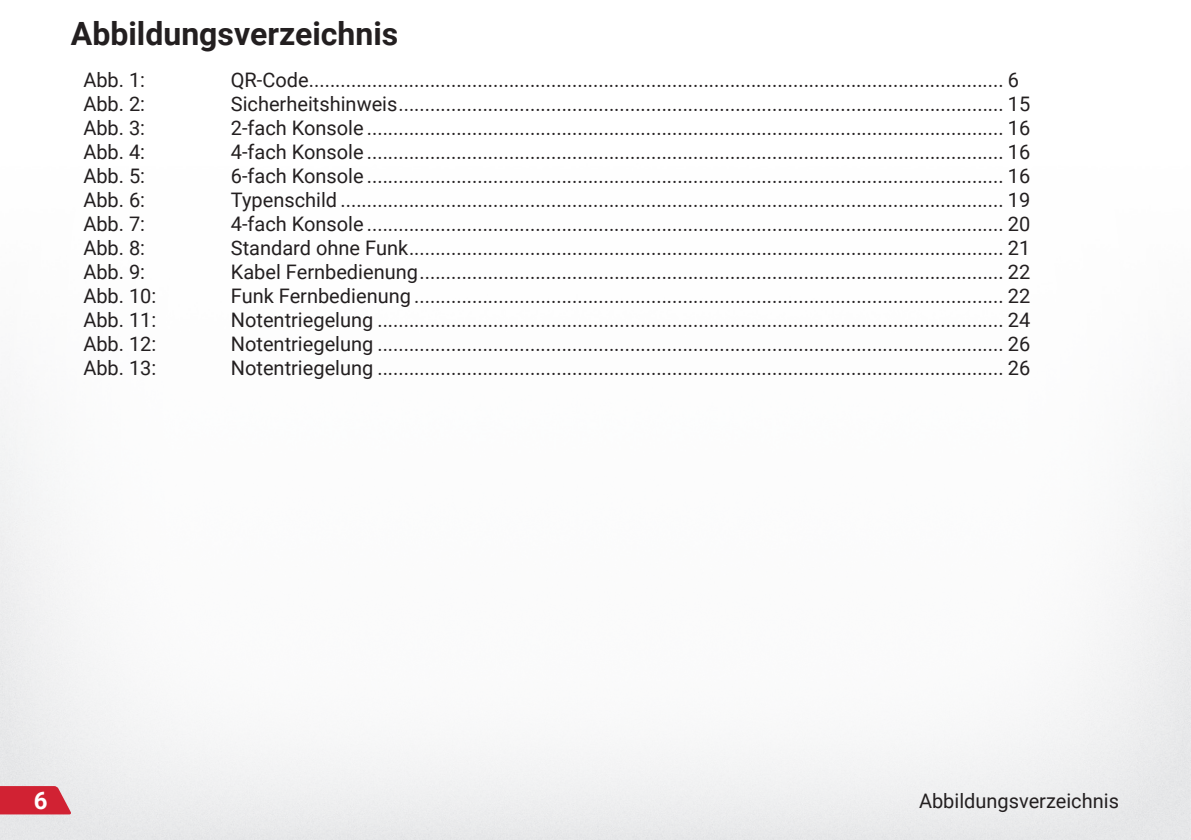
<style>
.page{position:relative;width:1191px;height:840px;background:#fff}
.page>*{position:absolute;margin:0;border:0;box-sizing:border-box;transform-origin:0 0}
.Kapitel-Überschrift{font:700 32px "Roboto";color:#231f20}
.t1{font:700 24px "Roboto";color:#fff}
.t2{font:20px "Roboto";color:#231f20}
</style>
<div class="page">
<svg style="left:1190px;top:731px;width:1px;height:108px"></svg>
<svg style="left:0;top:785px;width:71px;height:29px;background:#d33b4a"></svg>
<p class="Kapitel-Überschrift" style="left:71px;top:11px;width:329px">Abbildungsverzeichnis</p>
<p class="t2" style="left:83px;top:66px;width:63px">Abb. 1:</p>
<p class="t2" style="left:231px;top:66px;width:789px">QR-Code.................................................................................................................................... 6</p>
<p class="t2" style="left:83px;top:90px;width:63px">Abb. 2:</p>
<p class="t2" style="left:231px;top:90px;width:801px">Sicherheitshinweis................................................................................................................... 15</p>
<p class="t2" style="left:83px;top:114px;width:63px">Abb. 3:</p>
<p class="t2" style="left:231px;top:114px;width:801px">2-fach Konsole ......................................................................................................................... 16</p>
<p class="t2" style="left:83px;top:138px;width:63px">Abb. 4:</p>
<p class="t2" style="left:231px;top:138px;width:801px">4-fach Konsole ......................................................................................................................... 16</p>
<p class="t2" style="left:83px;top:162px;width:63px">Abb. 5:</p>
<p class="t2" style="left:231px;top:162px;width:801px">6-fach Konsole ......................................................................................................................... 16</p>
<p class="t2" style="left:83px;top:186px;width:63px">Abb. 6:</p>
<p class="t2" style="left:231px;top:186px;width:801px">Typenschild .............................................................................................................................. 19</p>
<p class="t2" style="left:83px;top:210px;width:63px">Abb. 7:</p>
<p class="t2" style="left:231px;top:210px;width:801px">4-fach Konsole ......................................................................................................................... 20</p>
<p class="t2" style="left:83px;top:234px;width:63px">Abb. 8:</p>
<p class="t2" style="left:231px;top:234px;width:801px">Standard ohne Funk................................................................................................................. 21</p>
<p class="t2" style="left:83px;top:258px;width:63px">Abb. 9:</p>
<p class="t2" style="left:231px;top:258px;width:801px">Kabel Fernbedienung............................................................................................................... 22</p>
<p class="t2" style="left:83px;top:282px;width:75px">Abb. 10:</p>
<p class="t2" style="left:231px;top:282px;width:801px">Funk Fernbedienung ................................................................................................................ 22</p>
<p class="t2" style="left:83px;top:306px;width:75px">Abb. 11:</p>
<p class="t2" style="left:231px;top:306px;width:801px">Notentriegelung ....................................................................................................................... 24</p>
<p class="t2" style="left:83px;top:330px;width:75px">Abb. 12:</p>
<p class="t2" style="left:231px;top:330px;width:801px">Notentriegelung ....................................................................................................................... 26</p>
<p class="t2" style="left:83px;top:354px;width:75px">Abb. 13:</p>
<p class="t2" style="left:231px;top:354px;width:801px">Notentriegelung ....................................................................................................................... 26</p>
<p class="t1" style="left:34px;top:783px;width:15px">6</p>
<p class="t2" style="left:919px;top:786px;width:201px">Abbildungsverzeichnis</p>
</div>
